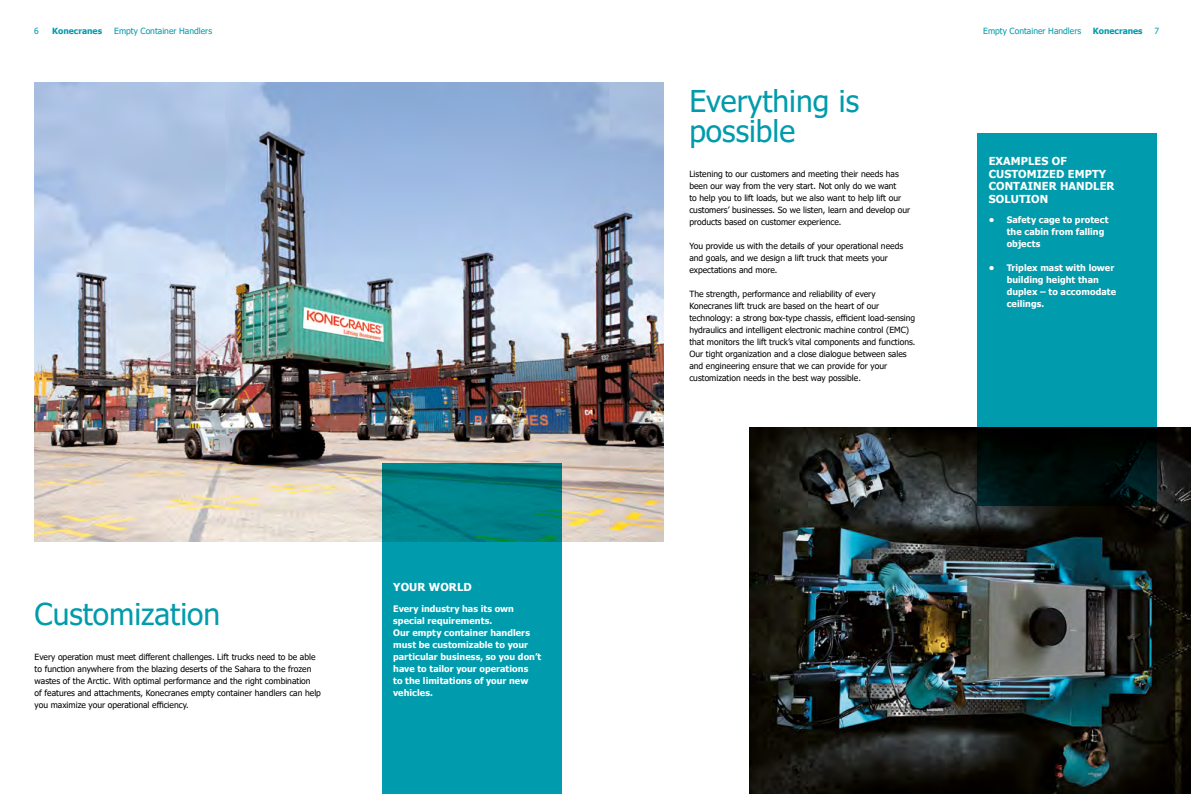
<style>
.page{position:relative;width:1191px;height:794px;background:#fff}
.page>*{position:absolute;margin:0;border:0;box-sizing:border-box;transform-origin:0 0}
.t1{font:30px/30px "Tahoma";color:#009bac}
.t2{font:700 11px/12.5px "Tahoma";letter-spacing:.01em;color:#fff}
.t3{font:700 9px/12px "Tahoma";letter-spacing:.005em;color:#fff}
.t4{font:8.5px/12px "Tahoma";color:#000}
.t5{font:8.5px "Tahoma";color:#009bac}
.t6{font:700 8.5px "Tahoma";color:#009bac}
</style>
<div class="page">
<img style="left:34px;top:83px;width:629px;height:458px">
<img style="left:749px;top:427px;width:442px;height:367px">
<svg style="left:382px;top:463px;width:179px;height:331px;background:#0094a2"></svg>
<svg style="left:977px;top:133px;width:180px;height:373px;background:#007c89"></svg>
<p class="t5" style="left:34px;top:26px;width:6px">6</p>
<p class="t6" style="left:52px;top:25px;width:51px">Konecranes</p>
<p class="t5" style="left:114px;top:25px;width:99px">Empty Container Handlers</p>
<p class="t5" style="left:983px;top:25px;width:99px">Empty Container Handlers</p>
<p class="t6" style="left:1092px;top:25px;width:51px">Konecranes</p>
<p class="t5" style="left:1154px;top:25px;width:6px">7</p>
<h1 class="t1" style="left:35px;top:601px;width:187px">Customization</h1>
<p class="t4" style="left:35px;top:651px;width:288px">Every operation must meet different challenges. Lift trucks need to be able to function anywhere from the blazing deserts of the Sahara to the frozen wastes of the Arctic. With optimal performance and the right combination<br>of features and attachments, Konecranes empty container handlers can help you maximize your operational efficiency.</p>
<p class="t2" style="left:393px;top:581px;width:80px">YOUR WORLD</p>
<p class="t3" style="left:393px;top:603px;width:150px">Every industry has its own special requirements.<br>Our empty container handlers must be customizable to your particular business, so you don’t have to tailor your operations<br>to the limitations of your new vehicles.</p>
<h1 class="t1" style="left:689px;top:88px;width:171px">Everything is possible</h1>
<p class="t4" style="left:689px;top:169px;width:222px">Listening to our customers and meeting their needs has been our way from the very start. Not only do we want<br>to help you to lift loads, but we also want to help lift our customers’ businesses. So we listen, learn and develop our products based on customer experience.</p>
<p class="t4" style="left:689px;top:241px;width:215px">You provide us with the details of your operational needs and goals, and we design a lift truck that meets your expectations and more.</p>
<p class="t4" style="left:689px;top:289px;width:227px">The strength, performance and reliability of every Konecranes lift truck are based on the heart of our technology: a strong box-type chassis, efficient load-sensing hydraulics and intelligent electronic machine control (EMC) that monitors the lift truck’s vital components and functions.<br>Our tight organization and a close dialogue between sales and engineering ensure that we can provide for your customization needs in the best way possible.</p>
<p class="t2" style="left:988px;top:155px;width:127px">EXAMPLES OF<br>CUSTOMIZED EMPTY<br>CONTAINER HANDLER<br>SOLUTION</p>
<p class="t3" style="left:1006px;top:214px;width:103px;text-indent:-18px">• Safety cage to protect the cabin from falling objects</p>
<p class="t3" style="left:1006px;top:262px;width:111px;text-indent:-18px">• Triplex mast with lower building height than duplex – to accomodate ceilings.</p>
</div>
